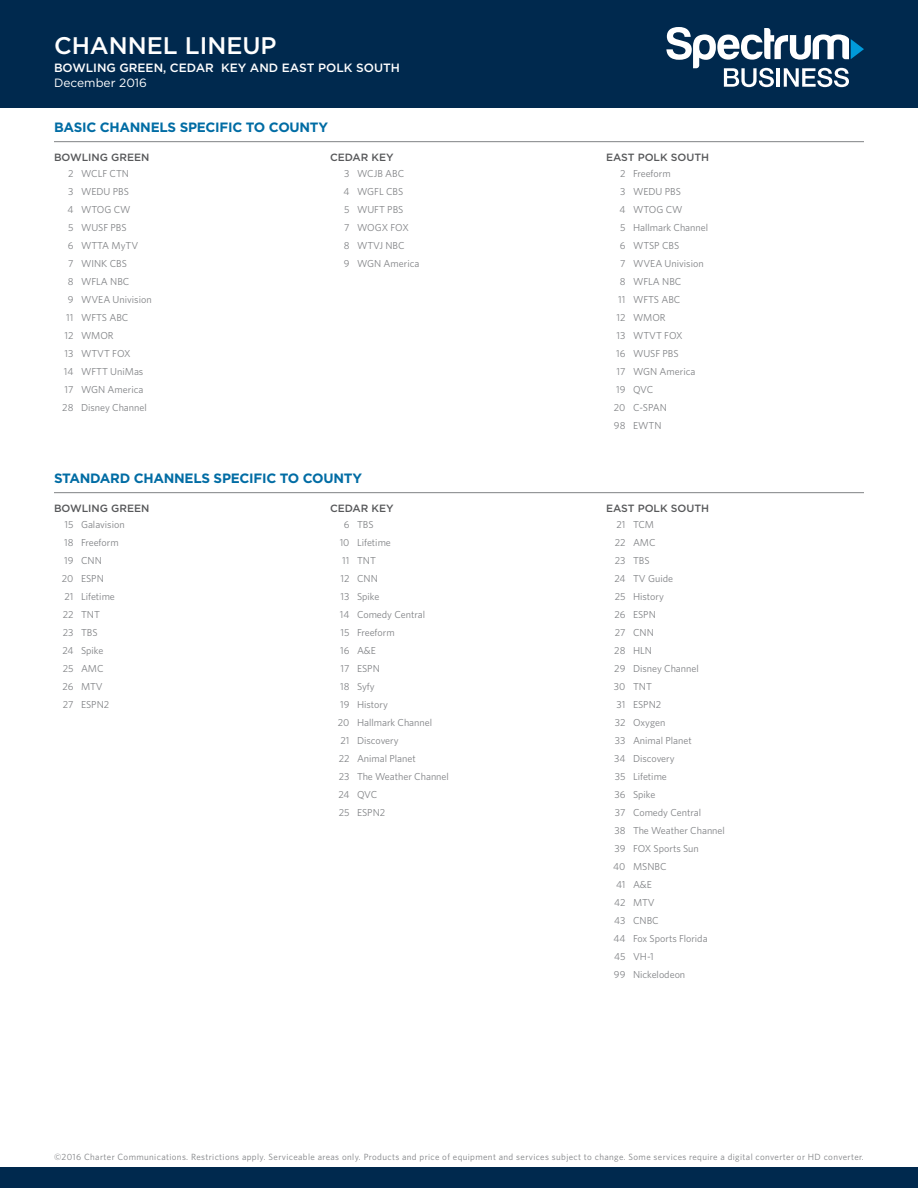
<style>
.page{position:relative;width:918px;height:1188px;background:#fff}
.page>*{position:absolute;margin:0;border:0;box-sizing:border-box;transform-origin:0 0}
.t1{font:500 24px "Gotham";color:#fff}
.Section_Headers{font:700 13.5px "Gotham";letter-spacing:-.02em;color:#006ca4}
.t2{font:500 12px "Gotham";color:#fff}
.t3{font:12px "Gotham";color:#fff}
.Subhead{font:500 10.5px "Gotham";color:#57585a}
.Channels{font:10.2px "Whitney";color:#808285}
.Channels-2{font:9px "Whitney";letter-spacing:.04em;color:#808285}
</style>
<div class="page">
<hr style="left:54px;top:141px;width:810px;height:1px;background:#808285">
<hr style="left:54px;top:492px;width:810px;height:1px;background:#808285">
<div style="left:0;top:0;width:918px;height:108px;background:#00294e"></div>
<div style="left:0;top:1168px;width:918px;height:20px;background:#00294e"></div>
<svg style="left:666px;top:27px;width:198px;height:60px"></svg>
<p class="t1" style="left:54px;top:30px;width:224px">CHANNEL LINEUP</p>
<p class="t2" style="left:54px;top:60px;width:347px">BOWLING GREEN, CEDAR KEY AND EAST POLK SOUTH</p>
<p class="t3" style="left:54px;top:75px;width:94px">December 2016</p>
<p class="Section_Headers" style="left:54px;top:119px;width:276px">BASIC CHANNELS SPECIFIC TO COUNTY</p>
<p class="Subhead" style="left:54px;top:150px;width:97px">BOWLING GREEN</p>
<p class="Channels" style="left:68px;top:166px;width:62px">2 WCLF CTN</p>
<p class="Channels" style="left:68px;top:184px;width:62px">3 WEDU PBS</p>
<p class="Channels" style="left:67px;top:202px;width:65px">4 WTOG CW</p>
<p class="Channels" style="left:68px;top:220px;width:60px">5 WUSF PBS</p>
<p class="Channels" style="left:68px;top:238px;width:72px">6 WTTA MyTV</p>
<p class="Channels" style="left:68px;top:256px;width:60px">7 WINK CBS</p>
<p class="Channels" style="left:68px;top:274px;width:63px">8 WFLA NBC</p>
<p class="Channels" style="left:68px;top:292px;width:85px">9 WVEA Univision</p>
<p class="Channels" style="left:66px;top:310px;width:64px">11 WFTS ABC</p>
<p class="Channels" style="left:64px;top:328px;width:51px">12 WMOR</p>
<p class="Channels" style="left:65px;top:346px;width:68px">13 WTVT FOX</p>
<p class="Channels" style="left:64px;top:364px;width:81px">14 WFTT UniMas</p>
<p class="Channels" style="left:65px;top:382px;width:80px">17 WGN America</p>
<p class="Channels" style="left:62px;top:400px;width:86px">28 Disney Channel</p>
<p class="Subhead" style="left:330px;top:150px;width:65px">CEDAR KEY</p>
<p class="Channels" style="left:344px;top:166px;width:62px">3 WCJB ABC</p>
<p class="Channels" style="left:343px;top:184px;width:61px">4 WGFL CBS</p>
<p class="Channels" style="left:344px;top:202px;width:61px">5 WUFT PBS</p>
<p class="Channels" style="left:344px;top:220px;width:66px">7 WOGX FOX</p>
<p class="Channels" style="left:344px;top:238px;width:63px">8 WTVJ NBC</p>
<p class="Channels" style="left:344px;top:256px;width:77px">9 WGN America</p>
<p class="Section_Headers" style="left:54px;top:470px;width:310px">STANDARD CHANNELS SPECIFIC TO COUNTY</p>
<p class="Subhead" style="left:54px;top:501px;width:97px">BOWLING GREEN</p>
<p class="Channels" style="left:64px;top:517px;width:62px">15 Galavision</p>
<p class="Channels" style="left:64px;top:535px;width:56px">18 Freeform</p>
<p class="Channels" style="left:64px;top:553px;width:39px">19 CNN</p>
<p class="Channels" style="left:62px;top:571px;width:43px">20 ESPN</p>
<p class="Channels" style="left:64px;top:589px;width:52px">21 Lifetime</p>
<p class="Channels" style="left:63px;top:607px;width:39px">22 TNT</p>
<p class="Channels" style="left:63px;top:625px;width:36px">23 TBS</p>
<p class="Channels" style="left:62px;top:643px;width:42px">24 Spike</p>
<p class="Channels" style="left:63px;top:661px;width:43px">25 AMC</p>
<p class="Channels" style="left:62px;top:679px;width:42px">26 MTV</p>
<p class="Channels" style="left:63px;top:697px;width:48px">27 ESPN2</p>
<p class="Subhead" style="left:330px;top:501px;width:65px">CEDAR KEY</p>
<p class="Channels" style="left:344px;top:517px;width:31px">6 TBS</p>
<p class="Channels" style="left:340px;top:535px;width:53px">10 Lifetime</p>
<p class="Channels" style="left:342px;top:553px;width:35px">11 TNT</p>
<p class="Channels" style="left:340px;top:571px;width:39px">12 CNN</p>
<p class="Channels" style="left:341px;top:589px;width:40px">13 Spike</p>
<p class="Channels" style="left:340px;top:607px;width:87px">14 Comedy Central</p>
<p class="Channels" style="left:340px;top:625px;width:56px">15 Freeform</p>
<p class="Channels" style="left:340px;top:643px;width:37px">16 A&amp;E</p>
<p class="Channels" style="left:341px;top:661px;width:41px">17 ESPN</p>
<p class="Channels" style="left:340px;top:679px;width:36px">18 Syfy</p>
<p class="Channels" style="left:340px;top:697px;width:49px">19 History</p>
<p class="Channels" style="left:338px;top:715px;width:96px">20 Hallmark Channel</p>
<p class="Channels" style="left:340px;top:733px;width:60px">21 Discovery</p>
<p class="Channels" style="left:339px;top:751px;width:79px">22 Animal Planet</p>
<p class="Channels" style="left:339px;top:769px;width:112px">23 The Weather Channel</p>
<p class="Channels" style="left:338px;top:787px;width:41px">24 QVC</p>
<p class="Channels" style="left:339px;top:805px;width:48px">25 ESPN2</p>
<p class="Subhead" style="left:606px;top:150px;width:105px">EAST POLK SOUTH</p>
<p class="Channels" style="left:620px;top:166px;width:52px">2 Freeform</p>
<p class="Channels" style="left:620px;top:184px;width:62px">3 WEDU PBS</p>
<p class="Channels" style="left:619px;top:202px;width:65px">4 WTOG CW</p>
<p class="Channels" style="left:620px;top:220px;width:90px">5 Hallmark Channel</p>
<p class="Channels" style="left:620px;top:238px;width:61px">6 WTSP CBS</p>
<p class="Channels" style="left:620px;top:256px;width:85px">7 WVEA Univision</p>
<p class="Channels" style="left:620px;top:274px;width:63px">8 WFLA NBC</p>
<p class="Channels" style="left:618px;top:292px;width:64px">11 WFTS ABC</p>
<p class="Channels" style="left:616px;top:310px;width:51px">12 WMOR</p>
<p class="Channels" style="left:617px;top:328px;width:68px">13 WTVT FOX</p>
<p class="Channels" style="left:616px;top:346px;width:64px">16 WUSF PBS</p>
<p class="Channels" style="left:617px;top:364px;width:80px">17 WGN America</p>
<p class="Channels" style="left:616px;top:382px;width:39px">19 QVC</p>
<p class="Channels" style="left:614px;top:400px;width:55px">20 C-SPAN</p>
<p class="Channels" style="left:614px;top:418px;width:49px">98 EWTN</p>
<p class="Subhead" style="left:606px;top:501px;width:105px">EAST POLK SOUTH</p>
<p class="Channels" style="left:616px;top:517px;width:39px">21 TCM</p>
<p class="Channels" style="left:615px;top:535px;width:42px">22 AMC</p>
<p class="Channels" style="left:615px;top:553px;width:36px">23 TBS</p>
<p class="Channels" style="left:614px;top:571px;width:60px">24 TV Guide</p>
<p class="Channels" style="left:615px;top:589px;width:51px">25 History</p>
<p class="Channels" style="left:614px;top:607px;width:43px">26 ESPN</p>
<p class="Channels" style="left:615px;top:625px;width:41px">27 CNN</p>
<p class="Channels" style="left:614px;top:643px;width:39px">28 HLN</p>
<p class="Channels" style="left:614px;top:661px;width:86px">29 Disney Channel</p>
<p class="Channels" style="left:614px;top:679px;width:39px">30 TNT</p>
<p class="Channels" style="left:617px;top:697px;width:46px">31 ESPN2</p>
<p class="Channels" style="left:615px;top:715px;width:52px">32 Oxygen</p>
<p class="Channels" style="left:615px;top:733px;width:78px">33 Animal Planet</p>
<p class="Channels" style="left:614px;top:751px;width:62px">34 Discovery</p>
<p class="Channels" style="left:615px;top:769px;width:54px">35 Lifetime</p>
<p class="Channels" style="left:614px;top:787px;width:42px">36 Spike</p>
<p class="Channels" style="left:615px;top:805px;width:88px">37 Comedy Central</p>
<p class="Channels" style="left:614px;top:823px;width:112px">38 The Weather Channel</p>
<p class="Channels" style="left:614px;top:841px;width:86px">39 FOX Sports Sun</p>
<p class="Channels" style="left:613px;top:859px;width:55px">40 MSNBC</p>
<p class="Channels" style="left:616px;top:877px;width:37px">41 A&amp;E</p>
<p class="Channels" style="left:614px;top:895px;width:42px">42 MTV</p>
<p class="Channels" style="left:614px;top:913px;width:46px">43 CNBC</p>
<p class="Channels" style="left:613px;top:931px;width:96px">44 Fox Sports Florida</p>
<p class="Channels" style="left:614px;top:949px;width:41px">45 VH-1</p>
<p class="Channels" style="left:614px;top:967px;width:73px">99 Nickelodeon</p>
<p class="Channels-2" style="left:54px;top:1151px;width:811px">©2016 Charter Communications. Restrictions apply. Serviceable areas only. Products and price of equipment and services subject to change. Some services require a digital converter or HD converter.</p>
</div>
